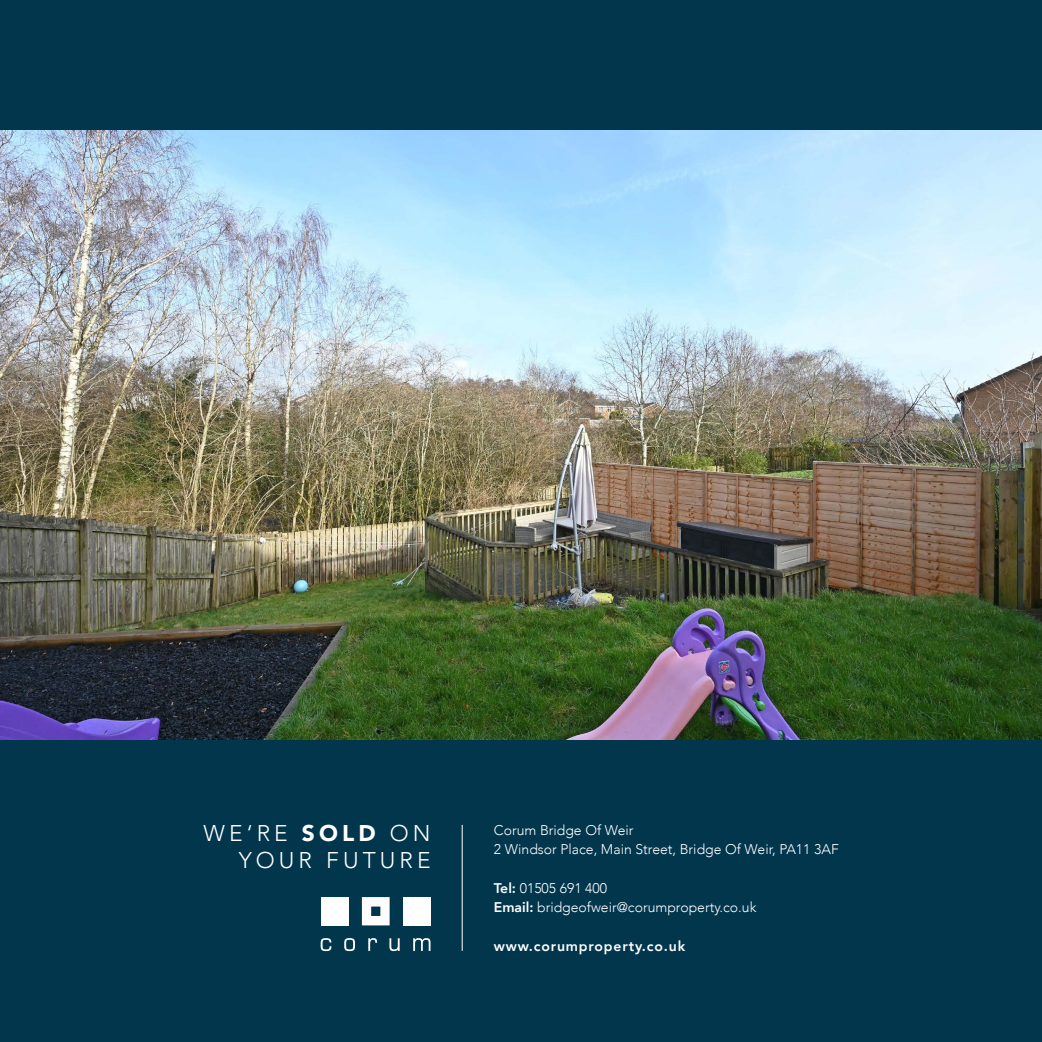
<style>
.page{position:relative;width:1042px;height:1042px;background:#01364d}
.page>*{position:absolute;margin:0;border:0;box-sizing:border-box;transform-origin:0 0}
.t1{font:300 22.75px "Avenir";letter-spacing:.18em;color:#fff}
.t2{font:300 14px "Avenir";color:#fff}
.t3{font:800 14px "Avenir";letter-spacing:.06em;color:#fff}
.s1{font-weight:900}
.s2{font-weight:800}
</style>
<div class="page">
<img style="left:0;top:131px;width:1042px;height:609px">
<div style="left:403px;top:897px;width:27px;height:28px;background:#fff"></div>
<div style="left:321px;top:897px;width:27px;height:28px;background:#fff"></div>
<svg style="left:362px;top:897px;width:28px;height:28px"></svg>
<svg style="left:321px;top:938px;width:10px;height:13px"></svg>
<svg style="left:344px;top:938px;width:11px;height:13px"></svg>
<svg style="left:368px;top:938px;width:9px;height:13px"></svg>
<svg style="left:389px;top:938px;width:11px;height:13px"></svg>
<svg style="left:413px;top:938px;width:17px;height:13px"></svg>
<hr style="left:462px;top:825px;width:1px;height:126px;background:#fff">
<p class="t1" style="left:203px;top:819px;width:228px">WE‘RE <span class="s1">SOLD</span> ON</p>
<p class="t1" style="left:239px;top:847px;width:193px">YOUR FUTURE</p>
<p class="t2" style="left:494px;top:822px;width:141px">Corum Bridge Of Weir</p>
<p class="t2" style="left:494px;top:841px;width:346px">2 Windsor Place, Main Street, Bridge Of Weir, PA11 3AF</p>
<p class="t2" style="left:494px;top:880px;width:115px"><span class="s2">Tel:</span> 01505 691 400</p>
<p class="t2" style="left:494px;top:899px;width:264px"><span class="s2">Email:</span> bridgeofweir@corumproperty.co.uk</p>
<p class="t3" style="left:494px;top:935px;width:193px">www.corumproperty.co.uk</p>
</div>
